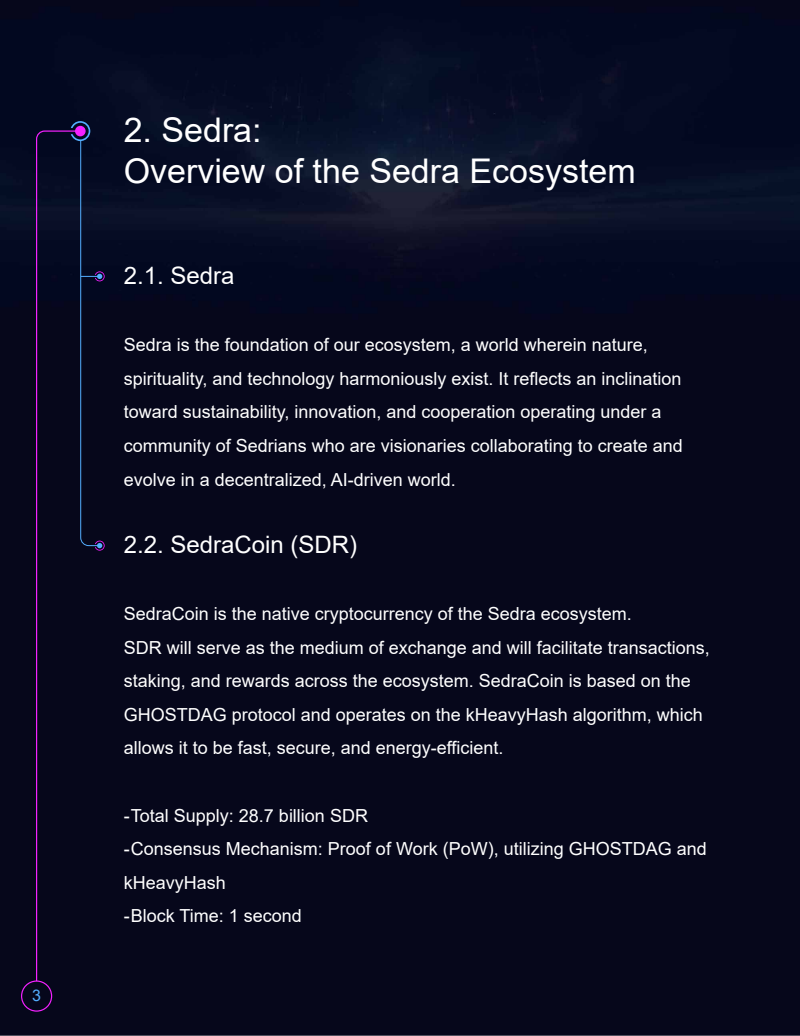
<style>
.page{position:relative;width:800px;height:1036px;background:#fff}
.page>*{position:absolute;margin:0;border:0;box-sizing:border-box;transform-origin:0 0}
.t1{font:34px/40.8px "Arial";color:#fff}
.t2{font:24px "Arial";color:#fff}
.t3{font:18px/33.6px "Arial";color:#fff}
.t4{font:16px "Arial";color:#54aeff}
</style>
<div class="page">
<img style="left:0;top:0;width:800px;height:1036px">
<div style="left:21px;top:980px;width:31px;height:32px;border:1px solid #f421ff;border-radius:50%"></div>
<svg style="left:35px;top:130px;width:47px;height:852px"></svg>
<svg style="left:71px;top:121px;width:34px;height:430px"></svg>
<p class="t4" style="left:32px;top:985px;width:10px">3</p>
<h1 class="t1" style="left:124px;top:110px;width:514px">2. Sedra:<br>Overview of the Sedra Ecosystem</h1>
<h2 class="t2" style="left:124px;top:259px;width:112px">2.1. Sedra</h2>
<p class="t3" style="left:124px;top:328px;width:561px">Sedra is the foundation of our ecosystem, a world wherein nature, spirituality, and technology harmoniously exist. It reflects an inclination toward sustainability, innovation, and cooperation operating under a community of Sedrians who are visionaries collaborating to create and evolve in a decentralized, AI-driven world.</p>
<h2 class="t2" style="left:124px;top:528px;width:235px">2.2. SedraCoin (SDR)</h2>
<p class="t3" style="left:124px;top:597px;width:588px">SedraCoin is the native cryptocurrency of the Sedra ecosystem.<br>SDR will serve as the medium of exchange and will facilitate transactions, staking, and rewards across the ecosystem. SedraCoin is based on the GHOSTDAG protocol and operates on the kHeavyHash algorithm, which allows it to be fast, secure, and energy-efficient.</p>
<p class="t3" style="left:124px;top:798px;width:585px">-Total Supply: 28.7 billion SDR<br>-Consensus Mechanism: Proof of Work (PoW), utilizing GHOSTDAG and kHeavyHash<br>-Block Time: 1 second</p>
</div>
